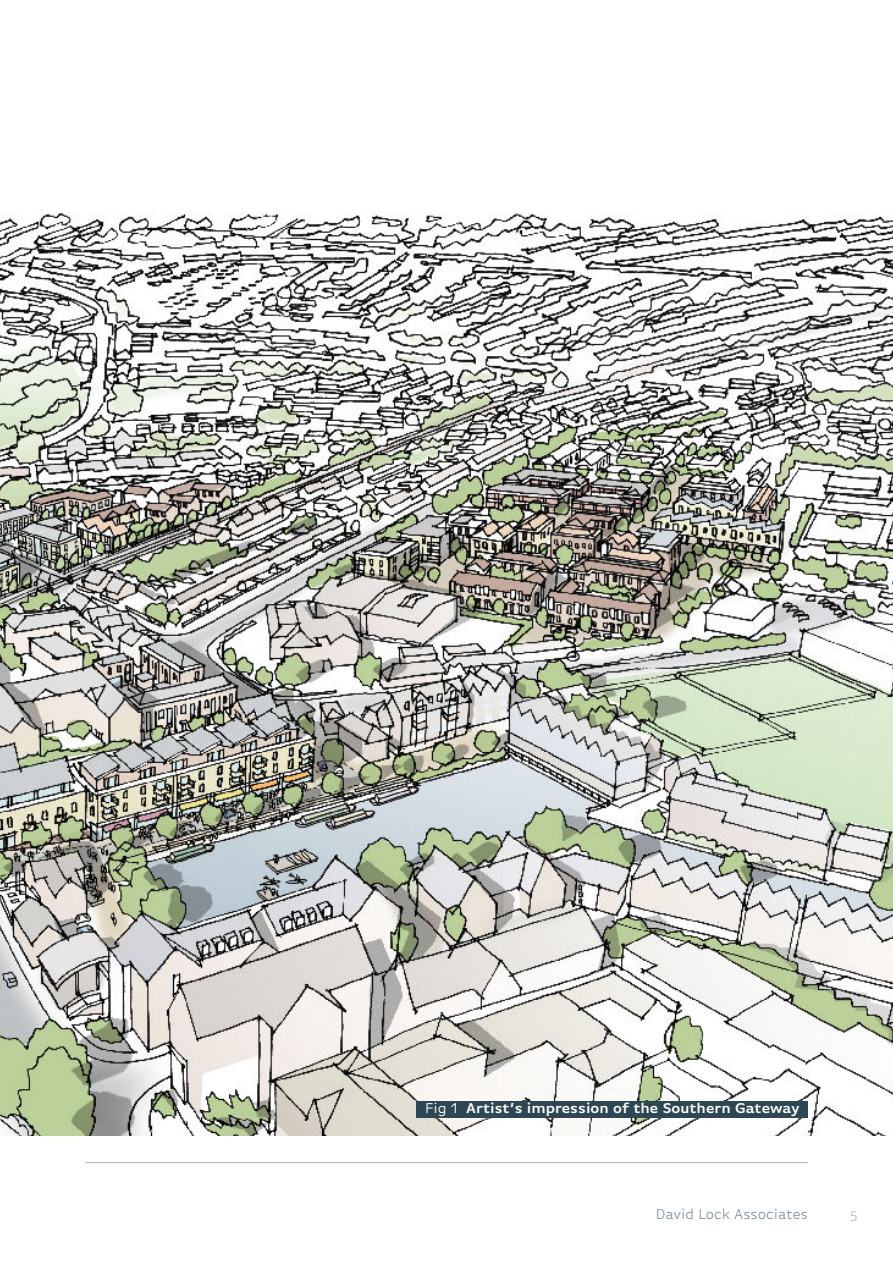
<style>
.page{position:relative;width:893px;height:1263px;background:#fff}
.page>*{position:absolute;margin:0;border:0;box-sizing:border-box;transform-origin:0 0}
.t1{font:600 15px "Basic Gothic Pro";color:#fff}
.t2{font:300 15px "Basic Gothic Pro";color:#778790}
.t3{font:300 15px "Basic Gothic Pro";color:#abb5bb}
.s1{font-weight:400}
</style>
<div class="page">
<hr style="left:85px;top:1162px;width:723px;height:1px;background:#aeaeae">
<img style="left:0;top:213px;width:893px;height:922px">
<div style="left:417px;top:1101px;width:391px;height:17px;background:#2d4754"></div>
<p class="t1" style="left:425px;top:1099px;width:376px"><span class="s1">Fig 1</span> Artist’s impression of the Southern Gateway</p>
<p class="t2" style="left:656px;top:1206px;width:153px">David Lock Associates</p>
<p class="t3" style="left:850px;top:1207px;width:9px">5</p>
</div>
